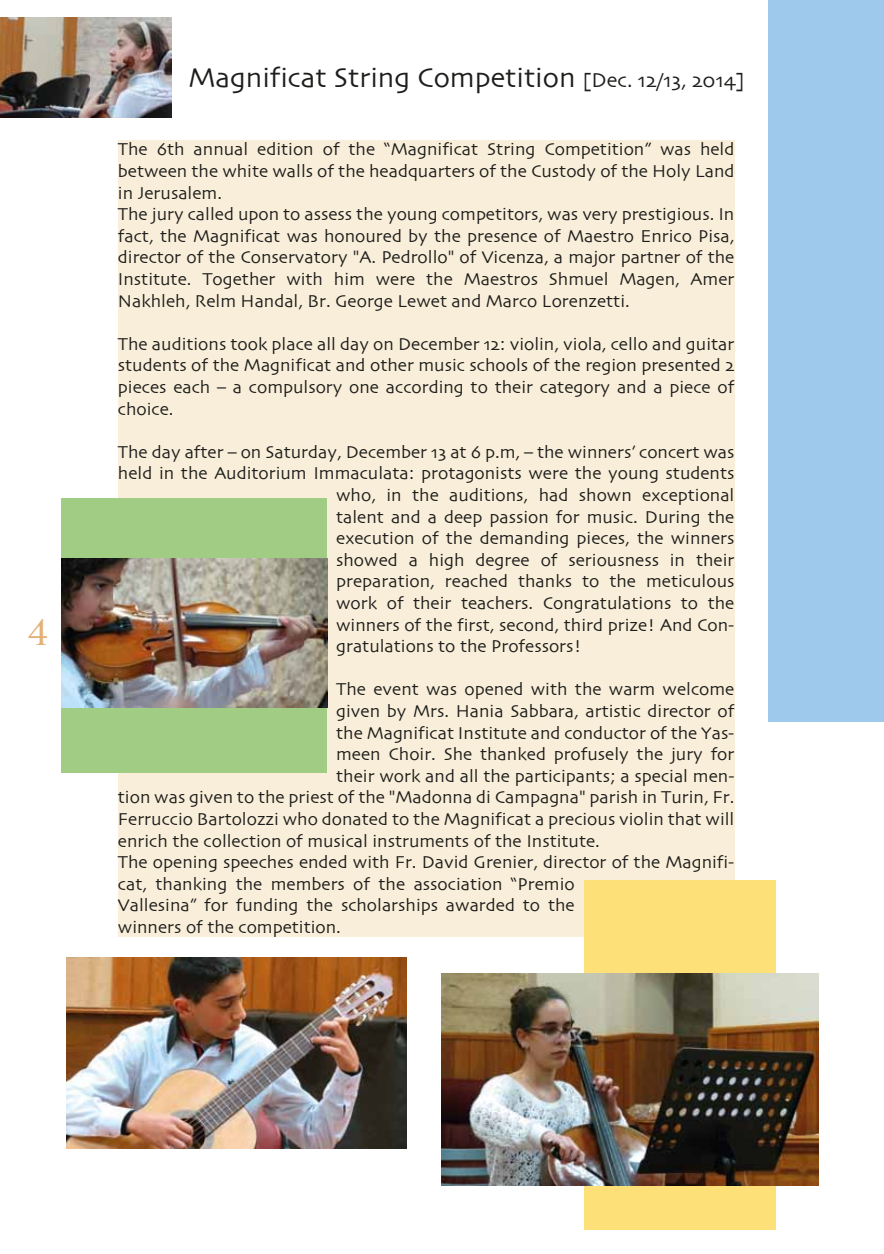
<style>
.page{position:relative;width:884px;height:1254px;background:#fff}
.page>*{position:absolute;margin:0;border:0;box-sizing:border-box;transform-origin:0 0}
.t1{font:40.5px "Footlight MT Light";color:#e3b076}
.t2{font:28.5px "Skia";color:#1d1d1b}
.t3{font:18px/21.6px "Skia";color:#1d1d1b}
.s1{font-size:21px}
</style>
<div class="page">
<div style="left:118px;top:140px;width:616px;height:797px;background:#f9eed9"></div>
<div style="left:62px;top:498px;width:265px;height:275px;background:#a1cc84"></div>
<div style="left:584px;top:880px;width:192px;height:349px;background:#fee079"></div>
<div style="left:768px;top:0;width:116px;height:721px;background:#9ec9ed"></div>
<img style="left:62px;top:558px;width:265px;height:149px">
<img style="left:442px;top:973px;width:376px;height:212px">
<img style="left:66px;top:958px;width:341px;height:191px">
<img style="left:0;top:18px;width:172px;height:99px">
<h1 class="t1" style="left:27px;top:617px;width:24px">4</h1>
<h2 class="t2" style="left:188px;top:65px;width:558px">Magnificat String Competition <span class="s1">[Dec. 12/13, 2014]</span></h2>
<p class="t3" style="left:118px;top:140px;width:618px">The 6th annual edition of the “Magnificat String Competition” was held between the white walls of the headquarters of the Custody of the Holy Land in Jerusalem.<br>The jury called upon to assess the young competitors, was very prestigious. In fact, the Magnificat was honoured by the presence of Maestro Enrico Pisa, director of the Conservatory "A. Pedrollo" of Vicenza, a major partner of the Institute. Together with him were the Maestros Shmuel Magen, Amer Nakhleh, Relm Handal, Br. George Lewet and Marco Lorenzetti.</p>
<p class="t3" style="left:118px;top:334px;width:618px;text-align:justify">The auditions took place all day on December 12: violin, viola, cello and guitar students of the Magnificat and other music schools of the region presented 2 pieces each – a compulsory one according to their category and a piece of choice.</p>
<p class="t3" style="left:118px;top:442px;width:618px">The day after – on Saturday, December 13 at 6 p.m, – the winners’ concert was</p>
<p class="t3" style="left:118px;top:464px;width:618px">held in the Auditorium Immaculata: protagonists were the young students</p>
<p class="t3" style="left:336px;top:485px;width:400px">who, in the auditions, had shown exceptional</p>
<p class="t3" style="left:336px;top:507px;width:400px">talent and a deep passion for music. During the</p>
<p class="t3" style="left:336px;top:528px;width:400px">execution of the demanding pieces, the winners</p>
<p class="t3" style="left:336px;top:550px;width:400px">showed a high degree of seriousness in their</p>
<p class="t3" style="left:336px;top:572px;width:400px">preparation, reached thanks to the meticulous</p>
<p class="t3" style="left:336px;top:593px;width:400px">work of their teachers. Congratulations to the</p>
<p class="t3" style="left:336px;top:615px;width:400px">winners of the first, second, third prize! And Con-</p>
<p class="t3" style="left:336px;top:636px;width:247px">gratulations to the Professors!</p>
<p class="t3" style="left:336px;top:680px;width:400px">The event was opened with the warm welcome</p>
<p class="t3" style="left:336px;top:701px;width:400px">given by Mrs. Hania Sabbara, artistic director of</p>
<p class="t3" style="left:336px;top:723px;width:400px">the Magnificat Institute and conductor of the Yas-</p>
<p class="t3" style="left:336px;top:744px;width:400px">meen Choir. She thanked profusely the jury for</p>
<p class="t3" style="left:336px;top:766px;width:400px">their work and all the participants; a special men-</p>
<p class="t3" style="left:118px;top:788px;width:618px">tion was given to the priest of the "Madonna di Campagna" parish in Turin, Fr.</p>
<p class="t3" style="left:118px;top:809px;width:618px">Ferruccio Bartolozzi who donated to the Magnificat a precious violin that will</p>
<p class="t3" style="left:118px;top:831px;width:484px">enrich the collection of musical instruments of the Institute.</p>
<p class="t3" style="left:118px;top:852px;width:618px">The opening speeches ended with Fr. David Grenier, director of the Magnifi-</p>
<p class="t3" style="left:118px;top:874px;width:458px">cat, thanking the members of the association “Premio</p>
<p class="t3" style="left:118px;top:896px;width:458px">Vallesina” for funding the scholarships awarded to the</p>
<p class="t3" style="left:118px;top:917px;width:225px">winners of the competition.</p>
</div>
